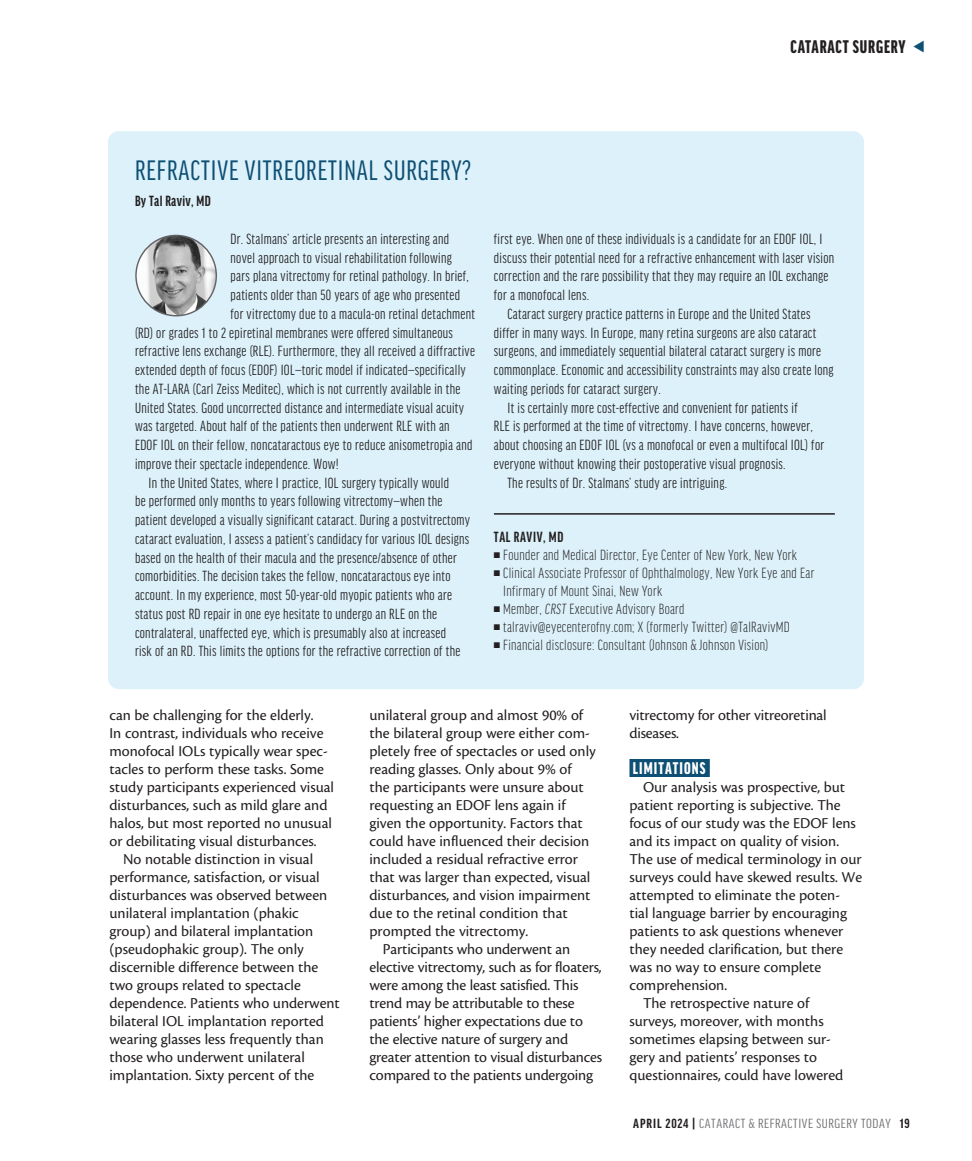
<style>
.page{position:relative;width:972px;height:1161px;background:#fff}
.page>*{position:absolute;margin:0;border:0;box-sizing:border-box;transform-origin:0 0}
.sidebar_h1{font:30px "Good Headline Pro X Cond News";letter-spacing:.03em;color:#0e4f74}
.t1{font:900 extra-condensed 19.5px "Good Headline Pro";letter-spacing:.045em;color:#231f20}
.subhead{font:900 extra-condensed 18px "Good Headline Pro";letter-spacing:.06em;color:#fff}
.sidebar_body{font:extra-condensed 15.75px/18.8px "Good Headline Pro";letter-spacing:.02em;color:#231f20}
.body{font:15.75px/18px "Cronos Pro";color:#231f20}
.bio_info{font:300 extra-condensed 15.75px/18px "Good Headline Pro";letter-spacing:.02em;color:#231f20}
.sidebar_deck{font:700 extra-condensed 15.75px "Good Headline Pro";letter-spacing:.02em;color:#231f20}
.bio_name{font:700 extra-condensed 15.75px "Good Headline Pro";letter-spacing:.04em;color:#231f20}
.t2{font:extra-condensed 14.1px "Good Headline Pro";letter-spacing:.035em;color:#6c6d70;scale:1.11 1}
.s1{font-style:italic}
.s2{font-weight:700;color:#231f20}
</style>
<div class="page">
<div style="left:630px;top:759px;width:80px;height:18px;background:#0e4f74"></div>
<div style="left:108px;top:131px;width:756px;height:558px;background:#dcf1fa;border-radius:11px"></div>
<hr style="left:494px;top:513px;width:341px;height:2px;background:#231f20">
<img style="left:136px;top:235px;width:80px;height:81px;border-radius:40px">
<div style="left:135px;top:235px;width:82px;height:81px;border:1px solid #636366;border-radius:50%"></div>
<p class="t1" style="left:791px;top:37px;width:117px">CATARACT SURGERY</p>
<p class="sidebar_h1" style="left:135px;top:156px;width:338px">REFRACTIVE VITREORETINAL SURGERY?</p>
<p class="sidebar_deck" style="left:135px;top:194px;width:77px">By Tal Raviv, MD</p>
<p class="sidebar_body" style="left:231px;top:230px;width:220px">Dr. Stalmans’ article presents an interesting and</p>
<p class="sidebar_body" style="left:231px;top:248px;width:223px">novel approach to visual rehabilitation following</p>
<p class="sidebar_body" style="left:231px;top:267px;width:240px">pars plana vitrectomy for retinal pathology. In brief,</p>
<p class="sidebar_body" style="left:231px;top:286px;width:231px">patients older than 50 years of age who presented</p>
<p class="sidebar_body" style="left:231px;top:305px;width:246px">for vitrectomy due to a macula-on retinal detachment</p>
<p class="sidebar_body" style="left:135px;top:323px;width:319px">(RD) or grades 1 to 2 epiretinal membranes were offered simultaneous</p>
<p class="sidebar_body" style="left:135px;top:342px;width:342px">refractive lens exchange (RLE). Furthermore, they all received a diffractive</p>
<p class="sidebar_body" style="left:135px;top:361px;width:332px">extended depth of focus (EDOF) IOL—toric model if indicated—specifically</p>
<p class="sidebar_body" style="left:135px;top:380px;width:327px">the AT-LARA (Carl Zeiss Meditec), which is not currently available in the</p>
<p class="sidebar_body" style="left:135px;top:398px;width:331px">United States. Good uncorrected distance and intermediate visual acuity</p>
<p class="sidebar_body" style="left:135px;top:417px;width:316px">was targeted. About half of the patients then underwent RLE with an</p>
<p class="sidebar_body" style="left:135px;top:436px;width:339px">EDOF IOL on their fellow, noncataractous eye to reduce anisometropia and</p>
<p class="sidebar_body" style="left:135px;top:455px;width:205px">improve their spectacle independence. Wow!</p>
<p class="sidebar_body" style="left:135px;top:473px;width:337px;text-indent:14px">In the United States, where I practice, IOL surgery typically would<br>be performed only months to years following vitrectomy—when the patient developed a visually significant cataract. During a postvitrectomy cataract evaluation, I assess a patient’s candidacy for various IOL designs based on the health of their macula and the presence/absence of other comorbidities. The decision takes the fellow, noncataractous eye into account. In my experience, most 50-year-old myopic patients who are status post RD repair in one eye hesitate to undergo an RLE on the contralateral, unaffected eye, which is presumably also at increased<br>risk of an RD. This limits the options for the refractive correction of the</p>
<p class="sidebar_body" style="left:494px;top:230px;width:342px">first eye. When one of these individuals is a candidate for an EDOF IOL, I discuss their potential need for a refractive enhancement with laser vision correction and the rare possibility that they may require an IOL exchange for a monofocal lens.</p>
<p class="sidebar_body" style="left:494px;top:305px;width:341px;text-indent:14px">Cataract surgery practice patterns in Europe and the United States differ in many ways. In Europe, many retina surgeons are also cataract surgeons, and immediately sequential bilateral cataract surgery is more commonplace. Economic and accessibility constraints may also create long waiting periods for cataract surgery.</p>
<p class="sidebar_body" style="left:494px;top:398px;width:332px;text-indent:14px">It is certainly more cost-effective and convenient for patients if<br>RLE is performed at the time of vitrectomy. I have concerns, however, about choosing an EDOF IOL (vs a monofocal or even a multifocal IOL) for everyone without knowing their postoperative visual prognosis.</p>
<p class="sidebar_body" style="left:507px;top:473px;width:221px">The results of Dr. Stalmans’ study are intriguing.</p>
<p class="bio_name" style="left:494px;top:529px;width:71px">TAL RAVIV, MD</p>
<p class="bio_info" style="left:494px;top:546px;width:305px">■ Founder and Medical Director, Eye Center of New York, New York</p>
<p class="bio_info" style="left:503px;top:564px;width:313px;text-indent:-9px">■ Clinical Associate Professor of Ophthalmology, New York Eye and Ear<br>Infirmary of Mount Sinai, New York</p>
<p class="bio_info" style="left:494px;top:600px;width:192px">■ Member, <span class="s1">CRST</span> Executive Advisory Board</p>
<p class="bio_info" style="left:494px;top:618px;width:298px">■ talraviv@eyecenterofny.com; X (formerly Twitter) @TalRavivMD</p>
<p class="bio_info" style="left:494px;top:636px;width:276px">■ Financial disclosure: Consultant (Johnson &amp; Johnson Vision)</p>
<p class="body" style="left:110px;top:706px;width:226px">can be challenging for the elderly.<br>In contrast, individuals who receive monofocal IOLs typically wear spec&shy;tacles to perform these tasks. Some study participants experienced visual disturbances, such as mild glare and halos, but most reported no unusual or debilitating visual disturbances.</p>
<p class="body" style="left:110px;top:850px;width:232px;text-indent:14px">No notable distinction in visual performance, satisfaction, or visual disturbances was observed between unilateral implantation (phakic group) and bilateral implantation (pseudophakic group). The only discernible difference between the two groups related to spectacle dependence. Patients who underwent bilateral IOL implantation reported wearing glasses less frequently than those who underwent unilateral implantation. Sixty percent of the</p>
<p class="body" style="left:369px;top:706px;width:228px">unilateral group and almost 90% of the bilateral group were either com&shy;pletely free of spectacles or used only reading glasses. Only about 9% of<br>the participants were unsure about requesting an EDOF lens again if given the opportunity. Factors that could have influenced their decision included a residual refractive error that was larger than expected, visual disturbances, and vision impairment due to the retinal condition that prompted the vitrectomy.</p>
<p class="body" style="left:369px;top:940px;width:234px;text-indent:14px">Participants who underwent an elective vitrectomy, such as for floaters, were among the least satisfied. This trend may be attributable to these patients’ higher expectations due to the elective nature of surgery and greater attention to visual disturbances compared to the patients undergoing</p>
<p class="body" style="left:630px;top:706px;width:199px">vitrectomy for other vitreoretinal diseases.</p>
<p class="subhead" style="left:633px;top:759px;width:74px">LIMITATIONS</p>
<p class="body" style="left:630px;top:778px;width:234px;text-indent:14px">Our analysis was prospective, but patient reporting is subjective. The focus of our study was the EDOF lens and its impact on quality of vision.<br>The use of medical terminology in our surveys could have skewed results. We attempted to eliminate the poten&shy;tial language barrier by encouraging patients to ask questions whenever they needed clarification, but there was no way to ensure complete comprehension.</p>
<p class="body" style="left:630px;top:994px;width:215px;text-indent:14px">The retrospective nature of surveys, moreover, with months sometimes elapsing between sur&shy;gery and patients’ responses to questionnaires, could have lowered</p>
<p class="t2" style="left:633px;top:1117px;width:251px"><span class="s2">APRIL 2024 |</span> CATARACT &amp; REFRACTIVE SURGERY TODAY <span class="s2">19</span></p>
</div>
